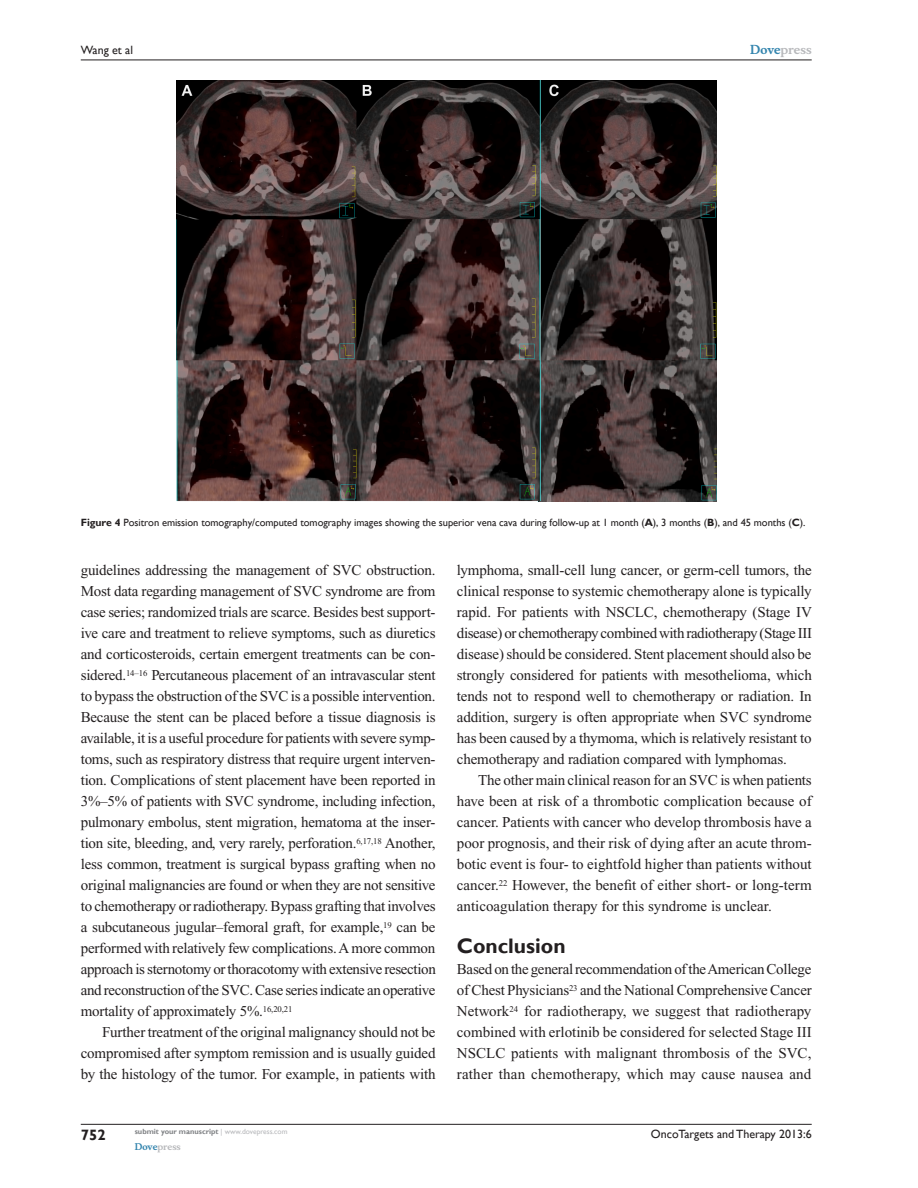
<style>
.page{position:relative;width:918px;height:1188px;background:#fff}
.page>*{position:absolute;margin:0;border:0;box-sizing:border-box;transform-origin:0 0}
.t1{font:700 21px "Gill Sans";color:#231f20}
.Tx{font:15px/21px "Times New Roman";letter-spacing:-.01em;color:#231f20;text-align:justify}
.TxF{font:15px/21px "Times New Roman";letter-spacing:.015em;color:#231f20;text-align:justify}
.t2{font:700 15px "Gill Sans";color:#231f20}
.t3{font:12px "Gill Sans";color:#231f20}
.t4{font:700 12px "Musee";color:#b8b9bc}
.FC{font:10.5px "Gill Sans";letter-spacing:-.005em;color:#231f20}
.t5{font:700 9px "Musee";color:#b8b9bc}
.t6{font:700 7.5px "Gill Sans";color:#808285}
.s1{color:#3485ae}
.s2{font-weight:700}
.s3{font-weight:400;color:#b8b9bc}
</style>
<div class="page">
<img style="left:176px;top:81px;width:540px;height:420px">
<hr style="left:81px;top:1124px;width:731px;height:1px;background:#231f20">
<hr style="left:81px;top:60px;width:731px;height:1px;background:#231f20">
<p class="t3" style="left:81px;top:43px;width:54px">Wang et al</p>
<p class="t4" style="left:750px;top:43px;width:63px"><span class="s1">Dove</span>press</p>
<p class="FC" style="left:81px;top:516px;width:726px"><span class="s2">Figure 4</span> Positron emission tomography/computed tomography images showing the superior vena cava during follow-up at 1 month (<span class="s2">A</span>), 3 months (<span class="s2">B</span>), and 45 months (<span class="s2">C</span>).</p>
<p class="Tx" style="left:81px;top:560px;width:357px">guidelines addressing the management of SVC obstruction.<br>Most data regarding management of SVC syndrome are from case series; randomized trials are scarce. Besides best support&shy;ive care and treatment to relieve symptoms, such as diuretics and corticosteroids, certain emergent treatments can be con&shy;sidered.<sup>14–16</sup> Percutaneous placement of an intravascular stent to bypass the obstruction of the SVC is a possible intervention.<br>Because the stent can be placed before a tissue diagnosis is available, it is a useful procedure for patients with severe symp&shy;toms, such as respiratory distress that require urgent interven&shy;tion. Complications of stent placement have been reported in 3%–5% of patients with SVC syndrome, including infection, pulmonary embolus, stent migration, hematoma at the inser&shy;tion site, bleeding, and, very rarely, perforation.<sup>6,17,18</sup> Another, less common, treatment is surgical bypass grafting when no original malignancies are found or when they are not sensitive to chemotherapy or radiotherapy. Bypass grafting that involves a subcutaneous jugular–femoral graft, for example,<sup>19</sup> can be performed with relatively few complications. A more common approach is sternotomy or thoracotomy with extensive resection and reconstruction of the SVC. Case series indicate an operative mortality of approximately 5%.<sup>16,20,21</sup></p>
<p class="Tx" style="left:81px;top:1022px;width:356px;text-indent:21px">Further treatment of the original malignancy should not be compromised after symptom remission and is usually guided by the histology of the tumor. For example, in patients with</p>
<p class="Tx" style="left:457px;top:560px;width:357px">lymphoma, small-cell lung cancer, or germ-cell tumors, the clinical response to systemic chemotherapy alone is typically rapid. For patients with NSCLC, chemotherapy (Stage IV disease) or chemotherapy combined with radiotherapy (Stage III disease) should be considered. Stent placement should also be strongly considered for patients with mesothelioma, which tends not to respond well to chemotherapy or radiation. In addition, surgery is often appropriate when SVC syndrome has been caused by a thymoma, which is relatively resistant to chemotherapy and radiation compared with lymphomas.</p>
<p class="Tx" style="left:457px;top:770px;width:356px;text-indent:21px">The other main clinical reason for an SVC is when patients have been at risk of a thrombotic complication because of cancer. Patients with cancer who develop thrombosis have a poor prognosis, and their risk of dying after an acute throm&shy;botic event is four- to eightfold higher than patients without cancer.<sup>22</sup> However, the benefit of either short- or long-term anticoagulation therapy for this syndrome is unclear.</p>
<h1 class="t1" style="left:457px;top:934px;width:110px">Conclusion</h1>
<p class="TxF" style="left:457px;top:959px;width:356px">Based on the general recommendation of the American College of Chest Physicians<sup>23</sup> and the National Comprehensive Cancer Network<sup>24</sup> for radiotherapy, we suggest that radiotherapy combined with erlotinib be considered for selected Stage III NSCLC patients with malignant thrombosis of the SVC, rather than chemotherapy, which may cause nausea and</p>
<p class="t2" style="left:81px;top:1126px;width:26px">752</p>
<p class="t6" style="left:135px;top:1127px;width:154px">submit your manuscript <span class="s3">| www.dovepress.com</span></p>
<p class="t5" style="left:135px;top:1141px;width:48px"><span class="s1">Dove</span>press</p>
<p class="t3" style="left:651px;top:1127px;width:162px">OncoTargets and Therapy 2013:6</p>
</div>
